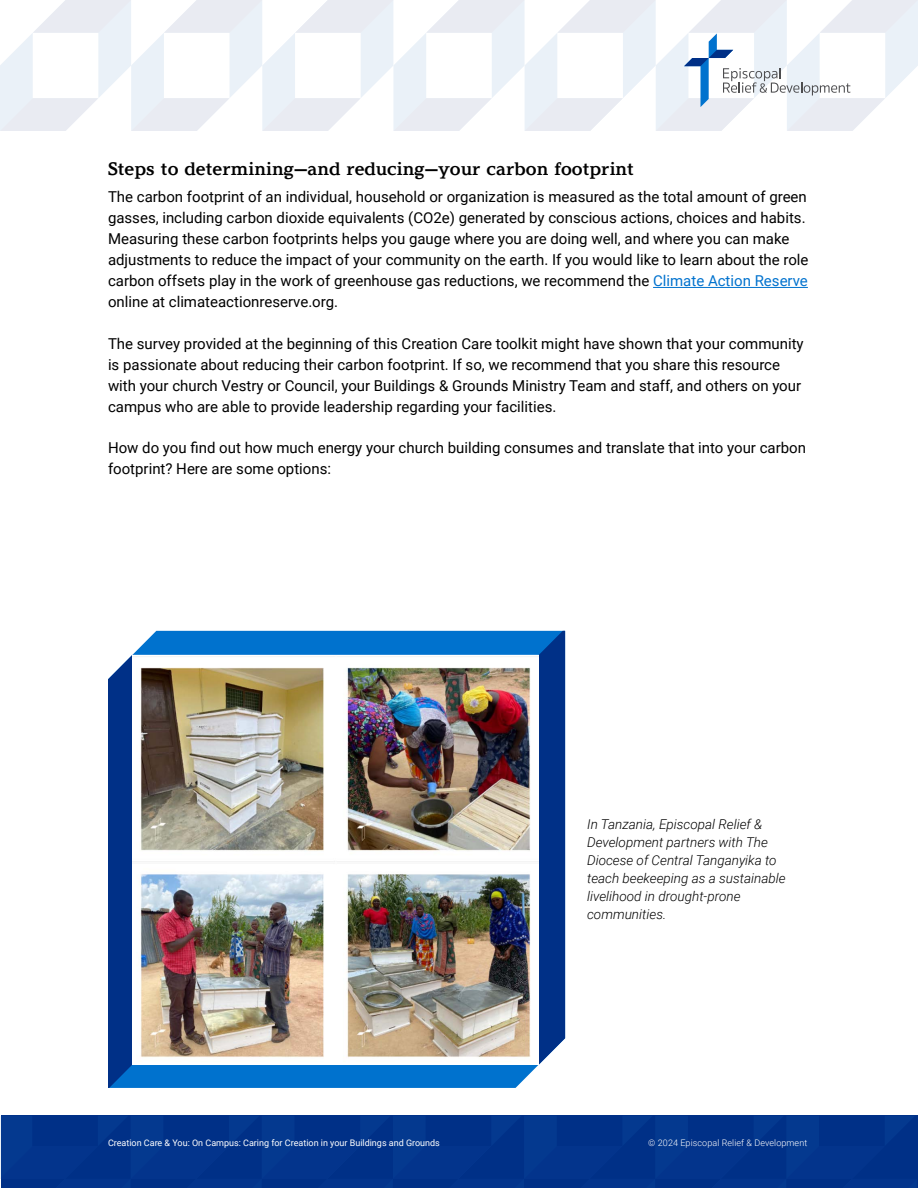
<style>
.page{position:relative;width:918px;height:1188px;background:#fff}
.page>*{position:absolute;margin:0;border:0;box-sizing:border-box;transform-origin:0 0}
.t1{font:700 18px "Argesta Text";color:#000}
.t2{font:15px/21px "Roboto";color:#000}
.t3{font:italic 300 13.5px/18px "Roboto";color:#000}
.t4{font:9px "Roboto";color:#fff}
.t5{font:300 9px "Roboto";letter-spacing:.01em;color:#fff}
.s1{color:#0072ce}
</style>
<div class="page">
<div style="left:0;top:1116px;width:917px;height:72px;background:#03348c"></div>
<svg style="left:0;top:0;width:918px;height:131px"></svg>
<hr style="left:653px;top:287px;width:155px;height:1px;background:#0072ce">
<svg style="left:132px;top:631px;width:407px;height:24px;background:#0977cf"></svg>
<div style="left:539px;top:631px;width:26px;height:434px;background:#003087"></div>
<svg style="left:132px;top:1065px;width:407px;height:23px;background:#0876cf"></svg>
<div style="left:108px;top:655px;width:24px;height:433px;background:#003087"></div>
<img style="left:132px;top:656px;width:407px;height:402px">
<p class="t1" style="left:108px;top:157px;width:527px">Steps to determining—and reducing—your carbon footprint</p>
<p class="t2" style="left:108px;top:186px;width:702px">The carbon footprint of an individual, household or organization is measured as the total amount of green gasses, including carbon dioxide equivalents (CO2e) generated by conscious actions, choices and habits.<br>Measuring these carbon footprints helps you gauge where you are doing well, and where you can make adjustments to reduce the impact of your community on the earth. If you would like to learn about the role carbon offsets play in the work of greenhouse gas reductions, we recommend the <span class="s1">Climate Action Reserve </span>online at climateactionreserve.org.</p>
<p class="t2" style="left:108px;top:332px;width:697px">The survey provided at the beginning of this Creation Care toolkit might have shown that your community is passionate about reducing their carbon footprint. If so, we recommend that you share this resource with your church Vestry or Council, your Buildings &amp; Grounds Ministry Team and staff, and others on your campus who are able to provide leadership regarding your facilities.</p>
<p class="t2" style="left:108px;top:436px;width:700px">How do you find out how much energy your church building consumes and translate that into your carbon footprint? Here are some options:</p>
<p class="t3" style="left:587px;top:815px;width:200px">In Tanzania, Episcopal Relief &amp;<br>Development partners with The<br>Diocese of Central Tanganyika to teach beekeeping as a sustainable livelihood in drought-prone communities.</p>
<p class="t4" style="left:108px;top:1136px;width:333px">Creation Care &amp; You: On Campus: Caring for Creation in your Buildings and Grounds</p>
<p class="t5" style="left:648px;top:1136px;width:160px">© 2024 Episcopal Relief &amp; Development</p>
</div>
